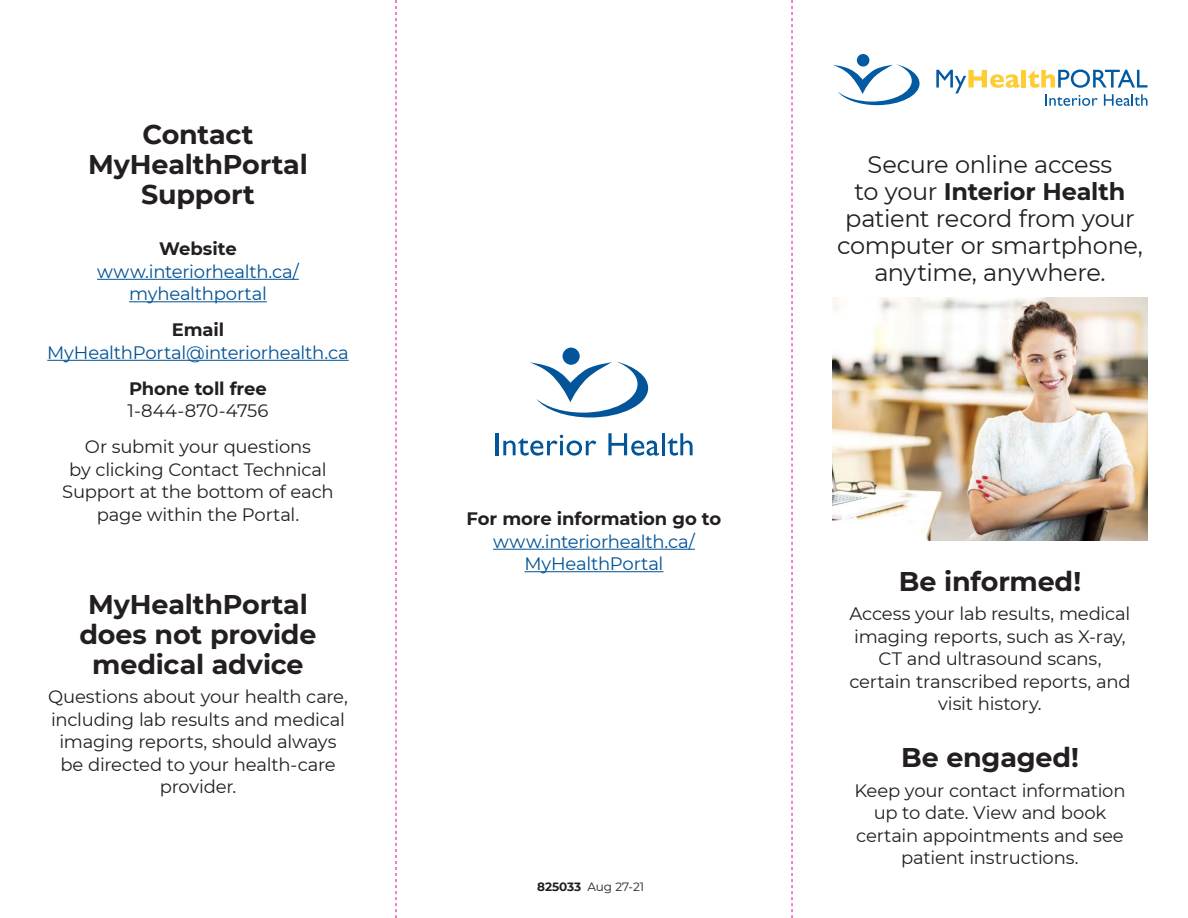
<style>
.page{position:relative;width:1188px;height:918px;background:#fff}
.page>*{position:absolute;margin:0;border:0;box-sizing:border-box;transform-origin:0 0}
.t1{font:700 27px/30px "Montserrat";letter-spacing:-.005em;color:#231f20;text-align:center}
.t2{font:24px/27px "Montserrat";letter-spacing:-.015em;color:#231f20;text-align:center}
.t3{font:18px/22.5px "Montserrat";letter-spacing:-.015em;color:#231f20;text-align:center}
.t4{font:18px/22.5px "Montserrat";letter-spacing:-.015em;color:#005294;text-align:center}
.t5{font:700 18px "Montserrat";letter-spacing:-.005em;color:#231f20}
.t6{font:12px "Montserrat";color:#231f20}
.s1{font-weight:700}
</style>
<div class="page">
<hr style="left:97px;top:279px;width:202px;height:1px;background:#005294">
<hr style="left:129px;top:301px;width:138px;height:1px;background:#005294">
<hr style="left:47px;top:360px;width:302px;height:1px;background:#005294">
<hr style="left:493px;top:549px;width:202px;height:1px;background:#005294">
<hr style="left:524px;top:571px;width:140px;height:1px;background:#005294">
<div style="left:563px;top:348px;width:17px;height:17px;background:#015598;border-radius:50%"></div>
<svg style="left:529px;top:362px;width:119px;height:55px"></svg>
<hr style="left:495px;top:433px;width:4px;height:22px;background:#015598">
<svg style="left:503px;top:435px;width:93px;height:21px"></svg>
<svg style="left:608px;top:433px;width:51px;height:23px"></svg>
<hr style="left:662px;top:433px;width:3px;height:22px;background:#015598">
<svg style="left:667px;top:433px;width:26px;height:23px"></svg>
<img style="left:832px;top:298px;width:315px;height:243px">
<div style="left:857px;top:54px;width:12px;height:13px;background:#015aa2;border-radius:50%"></div>
<svg style="left:833px;top:64px;width:87px;height:41px"></svg>
<svg style="left:936px;top:70px;width:84px;height:23px"></svg>
<div style="left:1021px;top:70px;width:5px;height:18px;background:#fecd33"></div>
<svg style="left:1028px;top:70px;width:120px;height:18px"></svg>
<svg style="left:1045px;top:94px;width:53px;height:12px"></svg>
<svg style="left:1104px;top:94px;width:43px;height:12px"></svg>
<svg style="left:396px;top:0;width:1px;height:918px"></svg>
<svg style="left:792px;top:0;width:1px;height:918px"></svg>
<h1 class="t1" style="left:88px;top:118px;width:221px">Contact<br>MyHealthPortal<br>Support</h1>
<p class="t5" style="left:159px;top:236px;width:79px">Website</p>
<p class="t4" style="left:97px;top:260px;width:203px">www.interiorhealth.ca/ myhealthportal</p>
<p class="t5" style="left:172px;top:317px;width:54px">Email</p>
<p class="t4" style="left:47px;top:341px;width:303px">MyHealthPortal@interiorhealth.ca</p>
<p class="t5" style="left:129px;top:376px;width:139px">Phone toll free</p>
<p class="t3" style="left:85px;top:392px;width:228px;line-height:36px">1-844-870-4756<br>Or submit your questions</p>
<p class="t3" style="left:62px;top:458px;width:273px">by clicking Contact Technical<br>Support at the bottom of each page within the Portal.</p>
<h1 class="t1" style="left:79px;top:588px;width:239px">MyHealthPortal does not provide medical advice</h1>
<p class="t3" style="left:48px;top:685px;width:301px">Questions about your health care, including lab results and medical imaging reports, should always be directed to your health‑care provider.</p>
<p class="t5" style="left:467px;top:506px;width:256px">For more information go to</p>
<p class="t4" style="left:493px;top:530px;width:203px">www.interiorhealth.ca/<br>MyHealthPortal</p>
<p class="t6" style="left:537px;top:878px;width:109px"><span class="s1">825033</span> Aug 27-21</p>
<h2 class="t2" style="left:837px;top:150px;width:307px">Secure online access<br>to your <span class="s1">Interior Health </span>patient record from your computer or smartphone, anytime, anywhere.</h2>
<h1 class="t1" style="left:899px;top:565px;width:184px">Be informed!</h1>
<p class="t3" style="left:849px;top:602px;width:283px">Access your lab results, medical imaging reports, such as X-ray,<br>CT and ultrasound scans, certain transcribed reports, and visit history.</p>
<h1 class="t1" style="left:901px;top:741px;width:179px">Be engaged!</h1>
<p class="t3" style="left:854px;top:778px;width:273px">Keep your contact information up to date. View and book certain appointments and see patient instructions.</p>
</div>
